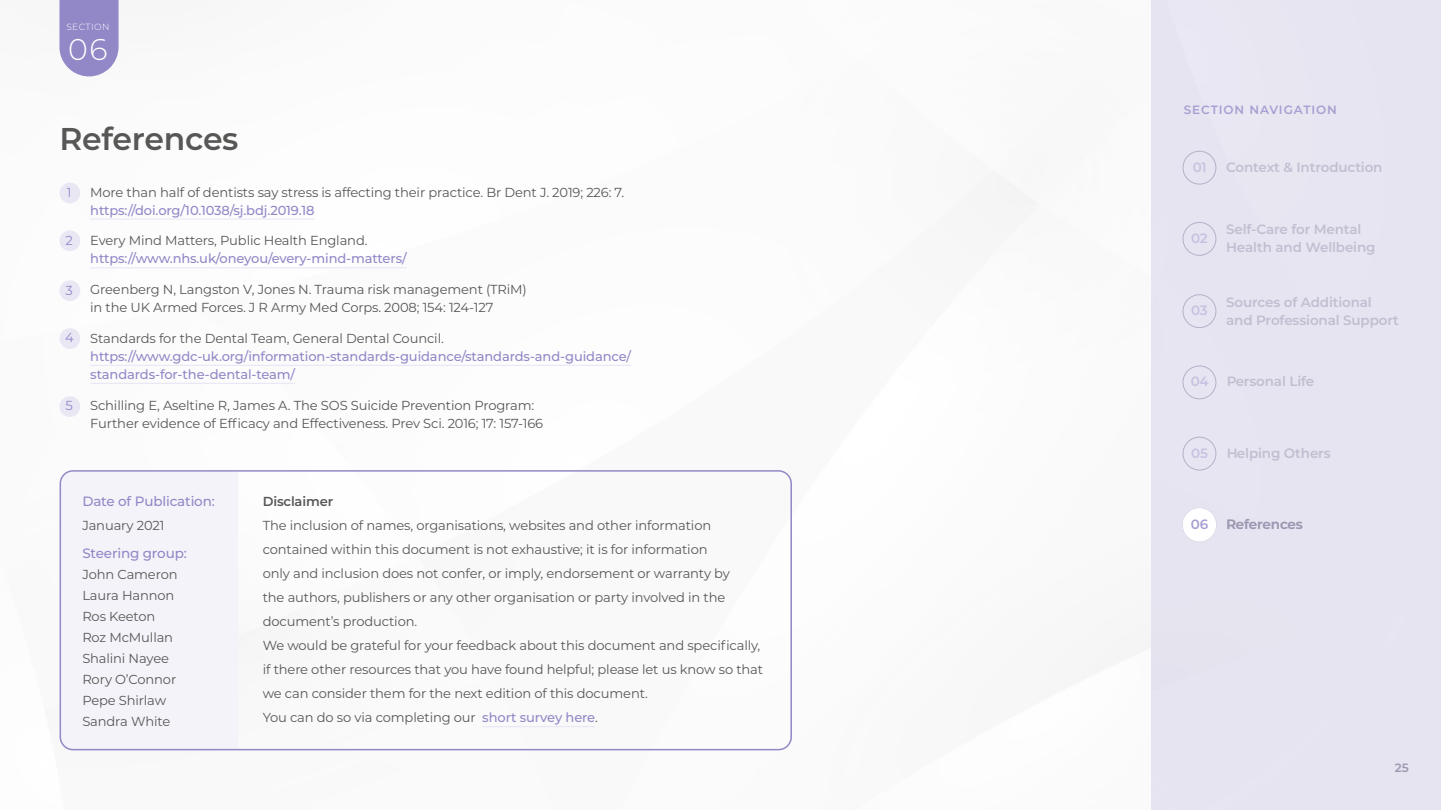
<style>
.page{position:relative;width:1441px;height:810px;background:#fff}
.page>*{position:absolute;margin:0;border:0;box-sizing:border-box;transform-origin:0 0}
.t1{font:600 31.5px "Montserrat";letter-spacing:-.01em;color:#575756}
.t2{font:300 30px "Montserrat";color:#fff}
.t3{font:600 13.5px/18px "Montserrat";letter-spacing:-.01em;color:#9e97b2}
.t4{font:500 13.5px "Montserrat";letter-spacing:-.01em;color:#9287c7}
.t5{font:600 13.5px "Montserrat";letter-spacing:-.015em;color:#a89fd2}
.t6{font:13.05px/24px "Montserrat";letter-spacing:-.01em;color:#575756}
.t7{font:500 13.05px/18px "Montserrat";letter-spacing:-.01em;color:#9287c7}
.t8{font:600 13.05px "Montserrat";letter-spacing:-.01em;color:#575756}
.t9{font:13.05px "Montserrat";color:#9287c7}
.t10{font:600 12px "Montserrat";letter-spacing:.075em;color:#a89fd2}
.t11{font:600 12px "Montserrat";color:#9e97b2}
.t12{font:300 9px "Montserrat";letter-spacing:.05em;color:#fff}
.s1{font-weight:500;color:#9287c7}
</style>
<div class="page">
<div style="left:60px;top:473px;width:178px;height:276px;background:#f4f3f9"></div>
<div style="left:60px;top:470px;width:732px;height:280px;border:2px solid #9287c7;border-radius:13px"></div>
<hr style="left:482px;top:726px;width:113px;height:1px;background:#e9e7f4">
<hr style="left:90px;top:219px;width:224px;height:1px;background:#e9e7f4">
<hr style="left:90px;top:267px;width:316px;height:1px;background:#e9e7f4">
<hr style="left:90px;top:365px;width:541px;height:1px;background:#e9e7f4">
<hr style="left:90px;top:383px;width:205px;height:1px;background:#e9e7f4">
<div style="left:60px;top:183px;width:20px;height:20px;background:#e9e7f4;border-radius:50%"></div>
<div style="left:60px;top:230px;width:20px;height:21px;background:#e9e7f4;border-radius:50%"></div>
<div style="left:60px;top:280px;width:20px;height:21px;background:#e9e7f4;border-radius:50%"></div>
<div style="left:60px;top:328px;width:20px;height:21px;background:#e9e7f4;border-radius:50%"></div>
<div style="left:60px;top:396px;width:20px;height:21px;background:#e9e7f4;border-radius:50%"></div>
<div style="left:1151px;top:0;width:289px;height:810px;background:#e6e4f0"></div>
<div style="left:1182px;top:151px;width:34px;height:33px;border:1px solid #867d9f;border-radius:50%"></div>
<div style="left:1182px;top:222px;width:34px;height:34px;border:1px solid #867d9f;border-radius:50%"></div>
<div style="left:1182px;top:294px;width:34px;height:34px;border:1px solid #867d9f;border-radius:50%"></div>
<div style="left:1182px;top:366px;width:34px;height:33px;border:1px solid #867d9f;border-radius:50%"></div>
<div style="left:1182px;top:437px;width:34px;height:33px;border:1px solid #867d9f;border-radius:50%"></div>
<div style="left:1182px;top:508px;width:34px;height:34px;background:#fff;border-radius:50%"></div>
<svg style="left:59px;top:0;width:59px;height:76px;background:#9a90cb"></svg>
<p class="t12" style="left:66px;top:21px;width:45px">SECTION</p>
<h2 class="t2" style="left:68px;top:29px;width:41px">06</h2>
<h1 class="t1" style="left:60px;top:117px;width:180px">References</h1>
<p class="t9" style="left:67px;top:183px;width:6px">1</p>
<p class="t9" style="left:66px;top:231px;width:9px">2</p>
<p class="t9" style="left:66px;top:281px;width:9px">3</p>
<p class="t9" style="left:65px;top:329px;width:10px">4</p>
<p class="t9" style="left:66px;top:397px;width:9px">5</p>
<p class="t6" style="left:90px;top:179px;width:535px">More than half of dentists say stress is affecting their practice. Br Dent J. 2019; 226: 7.</p>
<p class="t7" style="left:90px;top:200px;width:226px">https://doi.org/10.1038/sj.bdj.2019.18</p>
<p class="t6" style="left:90px;top:228px;width:279px">Every Mind Matters, Public Health England.</p>
<p class="t7" style="left:90px;top:249px;width:318px">https://www.nhs.uk/oneyou/every-mind-matters/</p>
<p class="t6" style="left:90px;top:280px;width:438px;line-height:18px">Greenberg N, Langston V, Jones N. Trauma risk management (TRiM) in the UK Armed Forces. J R Army Med Corps. 2008; 154: 124-127</p>
<p class="t6" style="left:90px;top:326px;width:355px">Standards for the Dental Team, General Dental Council.</p>
<p class="t7" style="left:90px;top:347px;width:542px">https://www.gdc-uk.org/information-standards-guidance/standards-and-guidance/ standards-for-the-dental-team/</p>
<p class="t6" style="left:90px;top:396px;width:454px;line-height:18px">Schilling E, Aseltine R, James A. The SOS Suicide Prevention Program:<br>Further evidence of Efficacy and Effectiveness. Prev Sci. 2016; 17: 157-166</p>
<p class="t4" style="left:82px;top:492px;width:134px">Date of Publication:</p>
<p class="t6" style="left:82px;top:513px;width:84px">January 2021</p>
<p class="t4" style="left:82px;top:544px;width:106px">Steering group:</p>
<p class="t6" style="left:82px;top:564px;width:97px;line-height:21px">John Cameron<br>Laura Hannon<br>Ros Keeton<br>Roz McMullan<br>Shalini Nayee<br>Rory O’Connor<br>Pepe Shirlaw<br>Sandra White</p>
<p class="t8" style="left:263px;top:492px;width:72px">Disclaimer</p>
<p class="t6" style="left:263px;top:513px;width:502px">The inclusion of names, organisations, websites and other information contained within this document is not exhaustive; it is for information<br>only and inclusion does not confer, or imply, endorsement or warranty by<br>the authors, publishers or any other organisation or party involved in the document’s production.<br>We would be grateful for your feedback about this document and specifically, if there other resources that you have found helpful; please let us know so that we can consider them for the next edition of this document.<br>You can do so via completing our <span class="s1">short survey here</span>.</p>
<p class="t10" style="left:1183px;top:101px;width:155px">SECTION NAVIGATION</p>
<p class="t5" style="left:1192px;top:157px;width:16px">01</p>
<p class="t3" style="left:1225px;top:157px;width:158px">Context &amp; Introduction</p>
<p class="t5" style="left:1190px;top:229px;width:18px">02</p>
<p class="t5" style="left:1190px;top:301px;width:18px">03</p>
<p class="t3" style="left:1225px;top:220px;width:151px">Self-Care for Mental<br>Health and Wellbeing</p>
<p class="t3" style="left:1225px;top:292px;width:174px">Sources of Additional and Professional Support</p>
<p class="t5" style="left:1190px;top:372px;width:20px">04</p>
<p class="t3" style="left:1225px;top:372px;width:90px">Personal Life</p>
<p class="t5" style="left:1190px;top:443px;width:18px">05</p>
<p class="t3" style="left:1225px;top:443px;width:106px">Helping Others</p>
<p class="t5" style="left:1190px;top:514px;width:19px">06</p>
<p class="t3" style="left:1225px;top:514px;width:78px">References</p>
<p class="t11" style="left:1394px;top:759px;width:15px">25</p>
</div>
